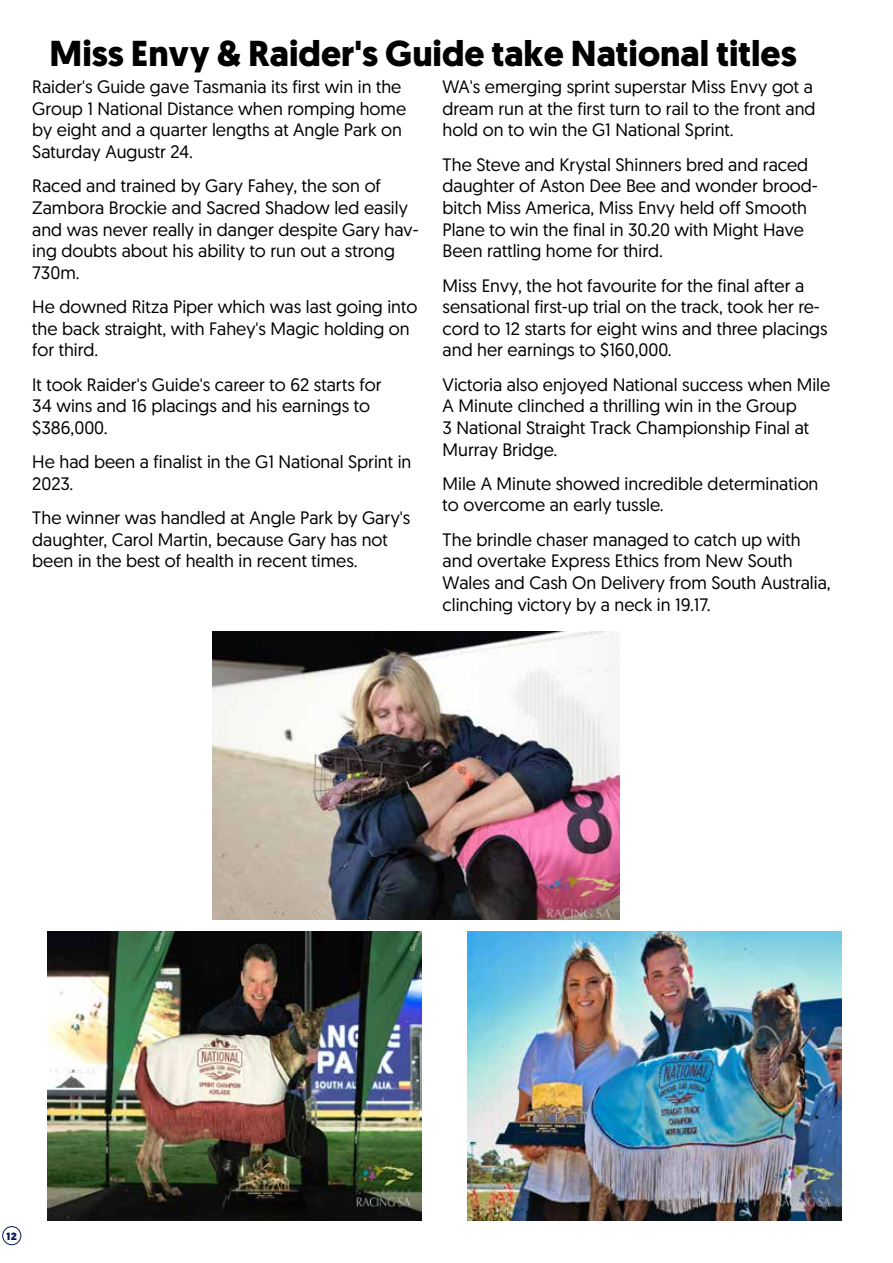
<style>
.page{position:relative;width:893px;height:1263px;background:#fff}
.page>*{position:absolute;margin:0;border:0;box-sizing:border-box;transform-origin:0 0}
.t1{font:700 36px "Geomanist";color:#000}
.t2{font:18px/21.6px "Geomanist";color:#000}
.t3{font:900 10.5px "Geomanist";color:#001c54}
</style>
<div class="page">
<div style="left:3px;top:1226px;width:18px;height:19px;border:1px solid #001c54;border-radius:50%"></div>
<img style="left:48px;top:932px;width:373px;height:288px">
<img style="left:213px;top:631px;width:406px;height:289px">
<img style="left:468px;top:932px;width:373px;height:288px">
<h1 class="t1" style="left:50px;top:30px;width:749px">Miss Envy &amp; Raider's Guide take National titles</h1>
<p class="t2" style="left:32px;top:75px;width:375px">Raider's Guide gave Tasmania its first win in the Group 1 National Distance when romping home by eight and a quarter lengths at Angle Park on Saturday Augustr 24.</p>
<p class="t2" style="left:32px;top:175px;width:388px">Raced and trained by Gary Fahey, the son of Zambora Brockie and Sacred Shadow led easily and was never really in danger despite Gary hav&shy;ing doubts about his ability to run out a strong 730m.</p>
<p class="t2" style="left:32px;top:295px;width:387px">He downed Ritza Piper which was last going into the back straight, with Fahey's Magic holding on for third.</p>
<p class="t2" style="left:32px;top:373px;width:351px">It took Raider's Guide's career to 62 starts for<br>34 wins and 16 placings and his earnings to $386,000.</p>
<p class="t2" style="left:32px;top:451px;width:381px">He had been a finalist in the G1 National Sprint in<br>2023.</p>
<p class="t2" style="left:32px;top:507px;width:380px">The winner was handled at Angle Park by Gary's daughter, Carol Martin, because Gary has not been in the best of health in recent times.</p>
<p class="t2" style="left:443px;top:76px;width:374px">WA's emerging sprint superstar Miss Envy got a dream run at the first turn to rail to the front and hold on to win the G1 National Sprint.</p>
<p class="t2" style="left:443px;top:153px;width:377px">The Steve and Krystal Shinners bred and raced daughter of Aston Dee Bee and wonder brood&shy;bitch Miss America, Miss Envy held off Smooth Plane to win the final in 30.20 with Might Have Been rattling home for third.</p>
<p class="t2" style="left:443px;top:274px;width:387px">Miss Envy, the hot favourite for the final after a sensational first-up trial on the track, took her re&shy;cord to 12 starts for eight wins and three placings and her earnings to $160,000.</p>
<p class="t2" style="left:443px;top:373px;width:389px">Victoria also enjoyed National success when Mile A Minute clinched a thrilling win in the Group<br>3 National Straight Track Championship Final at Murray Bridge.</p>
<p class="t2" style="left:443px;top:472px;width:377px">Mile A Minute showed incredible determination to overcome an early tussle.</p>
<p class="t2" style="left:443px;top:528px;width:390px">The brindle chaser managed to catch up with and overtake Express Ethics from New South Wales and Cash On Delivery from South Australia, clinching victory by a neck in 19.17.</p>
<p class="t3" style="left:7px;top:1229px;width:12px">12</p>
</div>
